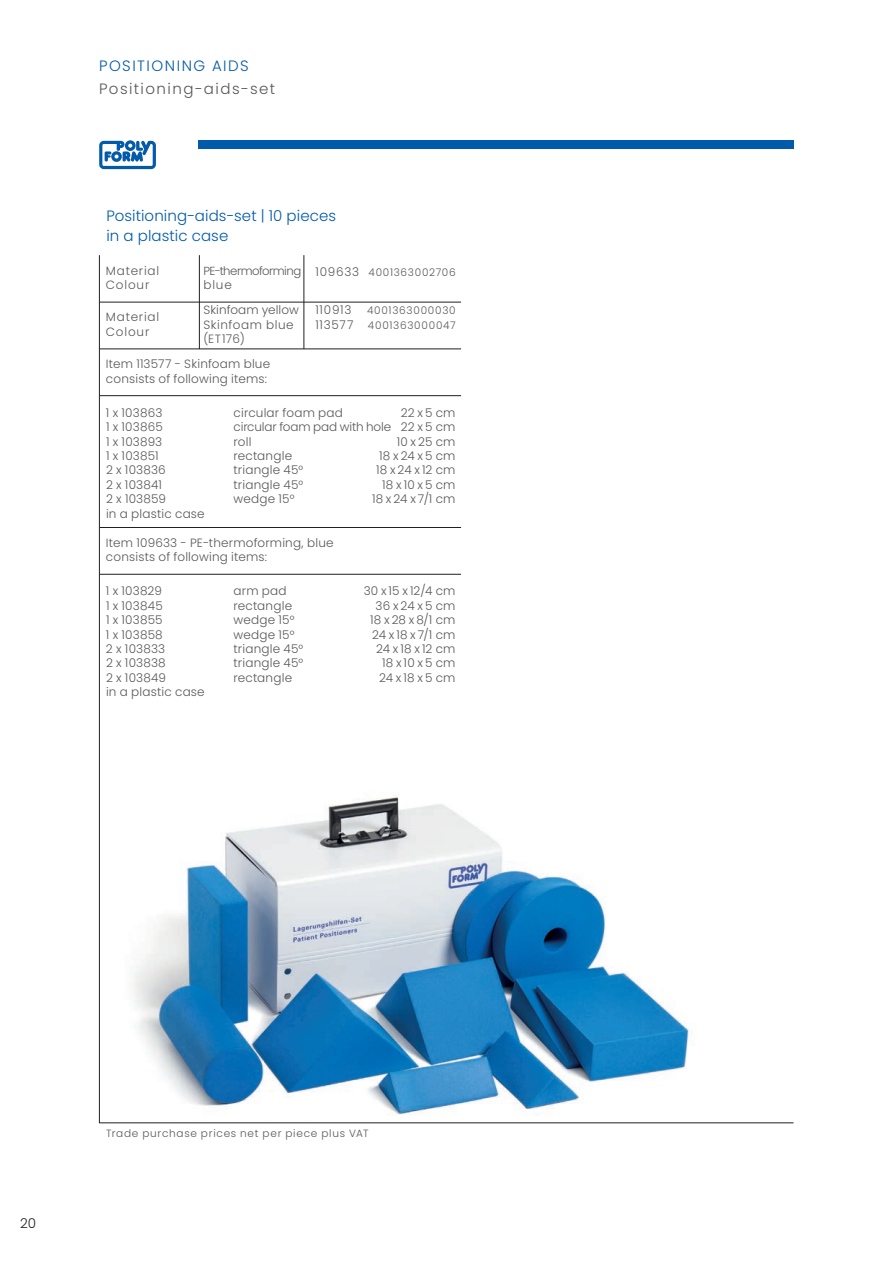
<style>
.page{position:relative;width:893px;height:1263px;background:#fff}
.page>*{position:absolute;margin:0;border:0;box-sizing:border-box;transform-origin:0 0}
.t1{font:300 15px/19.5px "Poppins";letter-spacing:.01em;color:#015aaa}
.t2{font:300 15px "Poppins";letter-spacing:.095em;color:#57585a}
.t3{font:300 15px "Poppins";letter-spacing:.1em;color:#015aaa}
.t4{font:300 13.5px "Poppins";color:#231f20}
.t5{font:300 12px/14.4px "Poppins";letter-spacing:.015em;color:#57585a}
.t6{font:300 12px "Poppins";letter-spacing:-.015em;color:#57585a}
.t7{font:300 12px/14.4px "Poppins";letter-spacing:.065em;color:#57585a}
.t8{font:300 11.7px "Poppins";letter-spacing:-.045em;color:#57585a}
.t9{font:300 10.5px/14.4px "Poppins";letter-spacing:.07em;color:#57585a;text-align:right}
.s1{font-size:12px}
</style>
<div class="page">
<hr style="left:199px;top:255px;width:1px;height:94px;background:#231f20">
<hr style="left:304px;top:255px;width:1px;height:94px;background:#231f20">
<hr style="left:100px;top:349px;width:361px;height:1px;background:#231f20">
<hr style="left:100px;top:302px;width:361px;height:1px;background:#231f20">
<hr style="left:99px;top:255px;width:1px;height:868px;background:#231f20">
<svg style="left:99px;top:140px;width:57px;height:29px"></svg>
<div style="left:198px;top:140px;width:596px;height:9px;background:#015aaa"></div>
<hr style="left:100px;top:395px;width:361px;height:1px;background:#231f20">
<hr style="left:100px;top:527px;width:361px;height:1px;background:#231f20">
<hr style="left:100px;top:574px;width:361px;height:1px;background:#231f20">
<hr style="left:99px;top:1122px;width:695px;height:1px;background:#231f20">
<img style="left:132px;top:794px;width:561px;height:321px">
<p class="t3" style="left:99px;top:57px;width:151px">POSITIONING AIDS</p>
<p class="t2" style="left:99px;top:80px;width:177px">Positioning-aids-set</p>
<p class="t1" style="left:106px;top:206px;width:231px">Positioning-aids-set | 10 pieces in a plastic case</p>
<p class="t7" style="left:106px;top:263px;width:55px">Material<br>Colour</p>
<p class="t8" style="left:203px;top:264px;width:99px">PE-thermoforming</p>
<p class="t5" style="left:203px;top:278px;width:30px">blue</p>
<p class="t9" style="left:315px;top:265px;width:142px"><span class="s1">109633</span> 4001363002706</p>
<p class="t7" style="left:106px;top:310px;width:55px">Material<br>Colour</p>
<p class="t5" style="left:203px;top:303px;width:97px">Skinfoam yellow<br>Skinfoam blue (ET176)</p>
<p class="t5" style="left:315px;top:303px;width:37px">110913</p>
<p class="t9" style="left:315px;top:303px;width:142px">4001363000030<br><span class="s1">113577</span> 4001363000047</p>
<p class="t5" style="left:106px;top:357px;width:166px">Item 113577 - Skinfoam blue consists of following items:</p>
<p class="t5" style="left:106px;top:405px;width:58px">1 x 103863</p>
<p class="t5" style="left:234px;top:405px;width:111px">circular foam pad</p>
<p class="t5" style="left:401px;top:405px;width:56px">22 x 5 cm</p>
<p class="t5" style="left:106px;top:420px;width:58px">1 x 103865</p>
<p class="t6" style="left:234px;top:420px;width:223px">circular foam pad with hole 22 x 5 cm</p>
<p class="t5" style="left:106px;top:434px;width:58px">1 x 103893</p>
<p class="t5" style="left:234px;top:434px;width:19px">roll</p>
<p class="t5" style="left:397px;top:434px;width:60px">10 x 25 cm</p>
<p class="t5" style="left:106px;top:449px;width:54px">1 x 103851</p>
<p class="t5" style="left:234px;top:449px;width:60px">rectangle</p>
<p class="t5" style="left:379px;top:449px;width:78px">18 x 24 x 5 cm</p>
<p class="t5" style="left:106px;top:463px;width:61px">2 x 103836</p>
<p class="t5" style="left:234px;top:463px;width:71px">triangle 45°</p>
<p class="t5" style="left:376px;top:463px;width:81px">18 x 24 x 12 cm</p>
<p class="t5" style="left:106px;top:477px;width:58px">2 x 103841</p>
<p class="t5" style="left:234px;top:477px;width:71px">triangle 45°</p>
<p class="t5" style="left:382px;top:477px;width:75px">18 x 10 x 5 cm</p>
<p class="t5" style="left:106px;top:492px;width:61px">2 x 103859</p>
<p class="t5" style="left:234px;top:492px;width:62px">wedge 15°</p>
<p class="t5" style="left:372px;top:492px;width:85px">18 x 24 x 7/1 cm</p>
<p class="t5" style="left:106px;top:506px;width:100px">in a plastic case</p>
<p class="t5" style="left:106px;top:535px;width:229px">Item 109633 - PE-thermoforming, blue consists of following items:</p>
<p class="t5" style="left:106px;top:584px;width:57px">1 x 103829</p>
<p class="t5" style="left:234px;top:584px;width:55px">arm pad</p>
<p class="t5" style="left:364px;top:584px;width:93px">30 x 15 x 12/4 cm</p>
<p class="t5" style="left:106px;top:598px;width:58px">1 x 103845</p>
<p class="t5" style="left:234px;top:598px;width:60px">rectangle</p>
<p class="t5" style="left:376px;top:598px;width:81px">36 x 24 x 5 cm</p>
<p class="t5" style="left:106px;top:613px;width:58px">1 x 103855</p>
<p class="t5" style="left:234px;top:613px;width:62px">wedge 15°</p>
<p class="t5" style="left:370px;top:613px;width:87px">18 x 28 x 8/1 cm</p>
<p class="t5" style="left:106px;top:627px;width:58px">1 x 103858</p>
<p class="t5" style="left:234px;top:627px;width:62px">wedge 15°</p>
<p class="t5" style="left:372px;top:627px;width:85px">24 x 18 x 7/1 cm</p>
<p class="t5" style="left:106px;top:642px;width:61px">2 x 103833</p>
<p class="t5" style="left:234px;top:642px;width:71px">triangle 45°</p>
<p class="t5" style="left:376px;top:642px;width:81px">24 x 18 x 12 cm</p>
<p class="t5" style="left:106px;top:656px;width:61px">2 x 103838</p>
<p class="t5" style="left:234px;top:656px;width:71px">triangle 45°</p>
<p class="t5" style="left:382px;top:656px;width:75px">18 x 10 x 5 cm</p>
<p class="t5" style="left:106px;top:670px;width:62px">2 x 103849</p>
<p class="t5" style="left:234px;top:670px;width:60px">rectangle</p>
<p class="t5" style="left:379px;top:670px;width:78px">24 x 18 x 5 cm</p>
<p class="t5" style="left:106px;top:685px;width:100px">in a plastic case</p>
<p class="t4" style="left:20px;top:1215px;width:18px">20</p>
<p class="t9" style="left:106px;top:1126px;width:264px">Trade purchase prices net per piece plus VAT</p>
</div>
